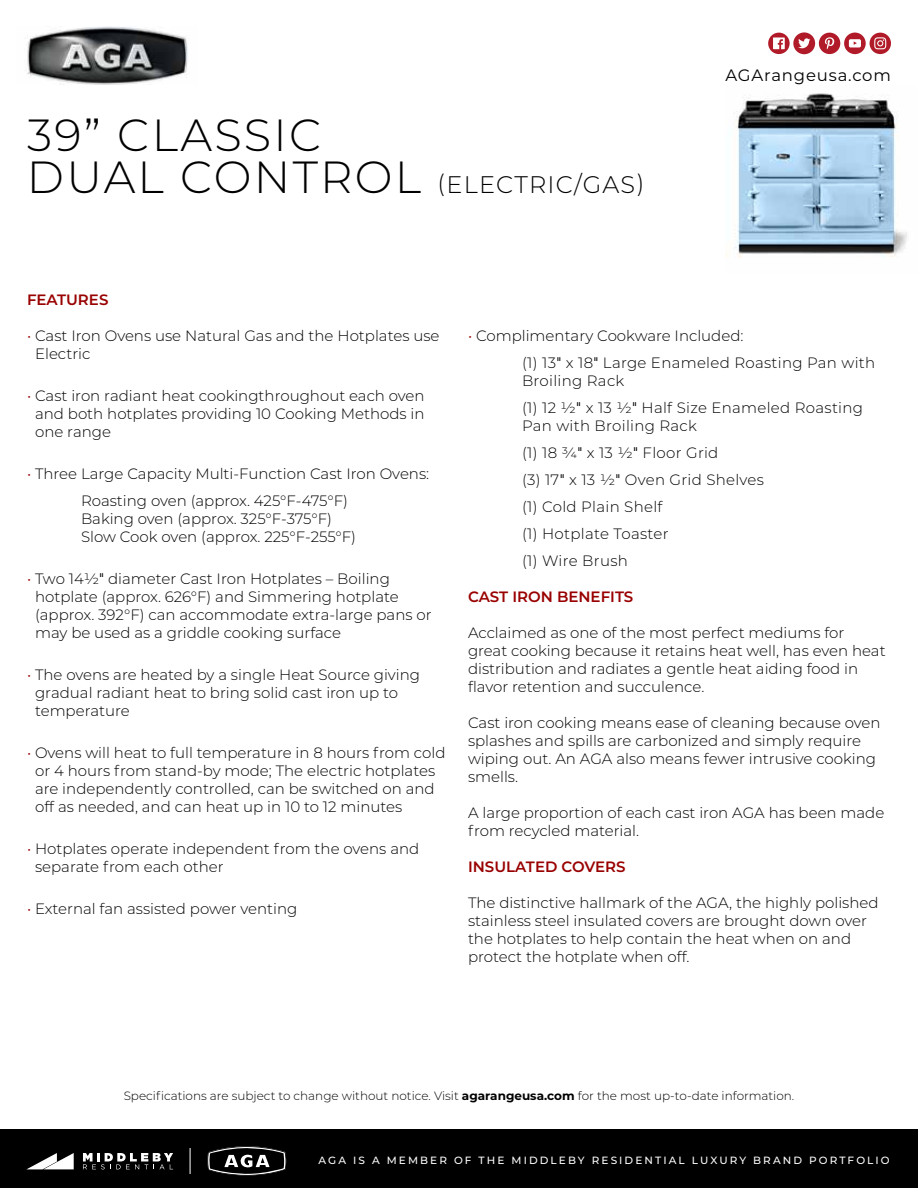
<style>
.page{position:relative;width:918px;height:1188px;background:#fff}
.page>*{position:absolute;margin:0;border:0;box-sizing:border-box;transform-origin:0 0}
.t1{font:300 45px "Montserrat";letter-spacing:.05em;color:#000}
.t2{font:300 24px "Montserrat";letter-spacing:.05em;color:#000}
.t3{font:16.5px "Montserrat";letter-spacing:.05em;color:#000}
.t4{font:300 15px/18px "Montserrat";color:#000}
.t5{font:300 15px/27px "Montserrat";letter-spacing:.02em;color:#000}
.t6{font:600 15px "Montserrat";color:#900}
.t7{font:300 12px "Montserrat";color:#000}
.t8{font:500 10.5px "Montserrat";letter-spacing:.2em;color:#fff}
.s1{font-family:"Trade Gothic LT Std Cn 18";font-weight:400}
.s2{font-size:45px}
.s3{color:#900}
.s4{font-weight:700}
</style>
<div class="page">
<svg style="left:768px;top:32px;width:123px;height:22px"></svg>
<div style="left:0;top:1130px;width:918px;height:58px;background:#000"></div>
<svg style="left:83px;top:1153px;width:90px;height:16px"></svg>
<svg style="left:27px;top:1153px;width:47px;height:16px"></svg>
<svg style="left:207px;top:1146px;width:79px;height:30px"></svg>
<svg style="left:190px;top:1148px;width:1px;height:26px"></svg>
<img style="left:27px;top:27px;width:161px;height:58px">
<img style="left:726px;top:93px;width:181px;height:165px">
<h1 class="t1" style="left:27px;top:104px;width:296px">39<span class="s1">”</span> CLASSIC</h1>
<h2 class="t2" style="left:27px;top:168px;width:619px"><span class="s2">DUAL CONTROL</span> (ELECTRIC/GAS)</h2>
<p class="t3" style="left:725px;top:64px;width:167px">AGArangeusa.com</p>
<p class="t6" style="left:27px;top:289px;width:83px">FEATURES</p>
<p class="t4" style="left:35px;top:326px;width:406px;text-indent:-8px"><span class="s3">•</span> Cast Iron Ovens use Natural Gas and the Hotplates use<br>Electric</p>
<p class="t4" style="left:35px;top:386px;width:391px;text-align:justify;text-indent:-8px"><span class="s3">•</span> Cast iron radiant heat cookingthroughout each oven and both hotplates providing 10 Cooking Methods in one range</p>
<p class="t4" style="left:81px;top:460px;width:350px;line-height:27px;text-indent:-54px"><span class="s3">•</span> Three Large Capacity Multi-Function Cast Iron Ovens:<br>Roasting oven (approx. 425°F-475°F)</p>
<p class="t4" style="left:81px;top:509px;width:277px">Baking oven (approx. 325°F-375°F)<br>Slow Cook oven (approx. 225°F-255°F)</p>
<p class="t4" style="left:35px;top:569px;width:398px;text-indent:-8px"><span class="s3">•</span> Two 14½<span class="s1">"</span> diameter Cast Iron Hotplates – Boiling hotplate (approx. 626°F) and Simmering hotplate (approx. 392°F) can accommodate extra-large pans or may be used as a griddle cooking surface</p>
<p class="t4" style="left:35px;top:665px;width:387px;text-indent:-8px"><span class="s3">•</span> The ovens are heated by a single Heat Source giving gradual radiant heat to bring solid cast iron up to temperature</p>
<p class="t4" style="left:35px;top:743px;width:412px;text-indent:-8px"><span class="s3">•</span> Ovens will heat to full temperature in 8 hours from cold or 4 hours from stand-by mode; The electric hotplates are independently controlled, can be switched on and off as needed, and can heat up in 10 to 12 minutes</p>
<p class="t4" style="left:35px;top:839px;width:386px;text-indent:-8px"><span class="s3">•</span> Hotplates operate independent from the ovens and separate from each other</p>
<p class="t4" style="left:27px;top:899px;width:272px"><span class="s3">•</span> External fan assisted power venting</p>
<p class="t4" style="left:522px;top:322px;width:355px;line-height:27px;text-indent:-54px"><span class="s3">•</span> Complimentary Cookware Included:<br>(1) 13<span class="s1">"</span> x 18<span class="s1">"</span> Large Enameled Roasting Pan with</p>
<p class="t5" style="left:522px;top:367px;width:343px">Broiling Rack<br>(1) 12 ½<span class="s1">"</span> x 13 ½<span class="s1">"</span> Half Size Enameled Roasting</p>
<p class="t5" style="left:522px;top:412px;width:244px">Pan with Broiling Rack<br>(1) 18 ¾<span class="s1">"</span> x 13 ½<span class="s1">"</span> Floor Grid<br>(3) 17<span class="s1">"</span> x 13 ½<span class="s1">"</span> Oven Grid Shelves (1) Cold Plain Shelf<br>(1) Hotplate Toaster<br>(1) Wire Brush</p>
<p class="t6" style="left:468px;top:586px;width:167px">CAST IRON BENEFITS</p>
<p class="t4" style="left:468px;top:623px;width:419px">Acclaimed as one of the most perfect mediums for great cooking because it retains heat well, has even heat distribution and radiates a gentle heat aiding food in flavor retention and succulence.</p>
<p class="t4" style="left:468px;top:713px;width:414px">Cast iron cooking means ease of cleaning because oven splashes and spills are carbonized and simply require wiping out. An AGA also means fewer intrusive cooking smells.</p>
<p class="t4" style="left:468px;top:803px;width:418px">A large proportion of each cast iron AGA has been made from recycled material.</p>
<p class="t6" style="left:468px;top:856px;width:159px">INSULATED COVERS</p>
<p class="t4" style="left:468px;top:893px;width:412px">The distinctive hallmark of the AGA, the highly polished stainless steel insulated covers are brought down over the hotplates to help contain the heat when on and protect the hotplate when off.</p>
<p class="t7" style="left:124px;top:1088px;width:672px">Specifications are subject to change without notice. Visit <span class="s4">agarangeusa.com</span> for the most up-to-date information.</p>
<p class="t8" style="left:319px;top:1153px;width:573px">AGA IS A MEMBER OF THE MIDDLEBY RESIDENTIAL LUXURY BRAND PORTFOLIO</p>
</div>
